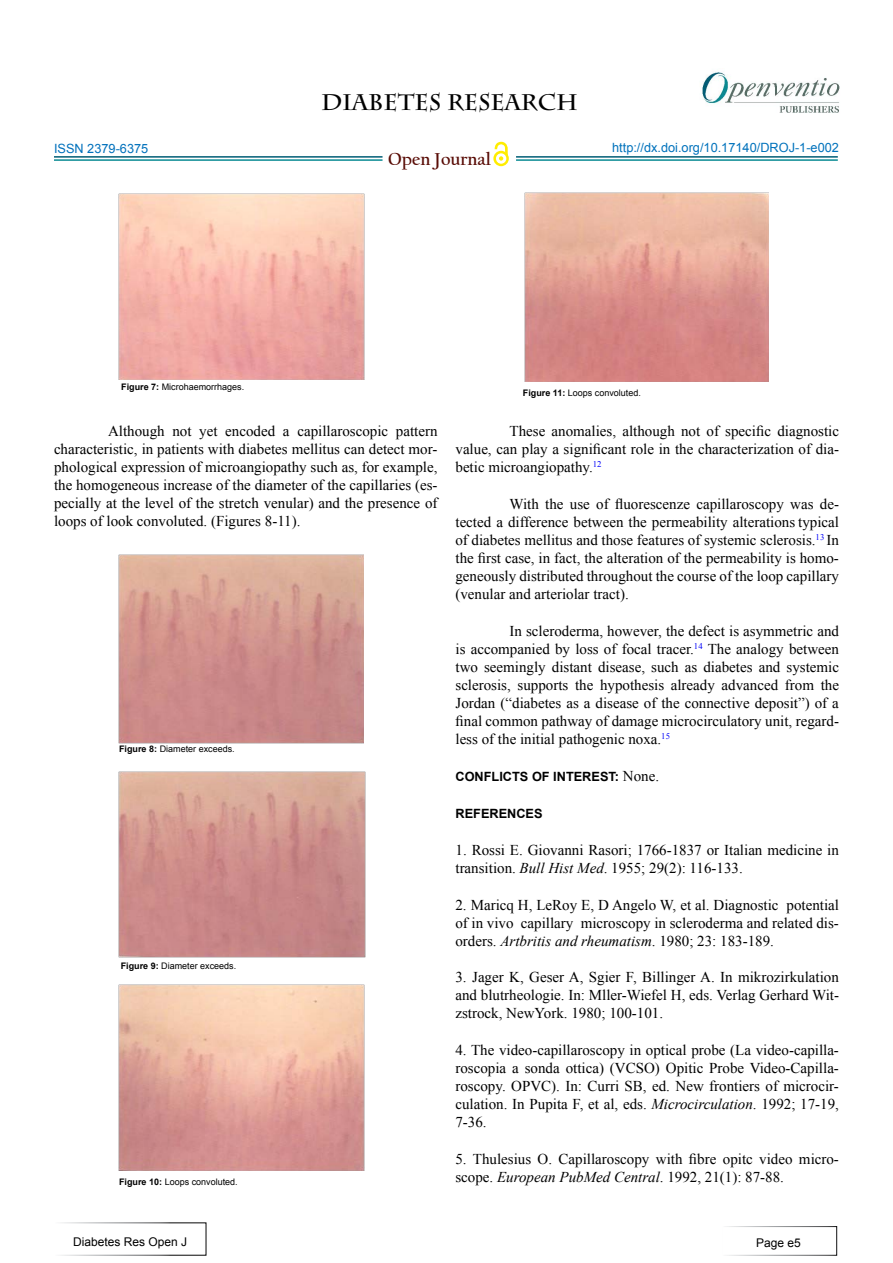
<style>
.page{position:relative;width:893px;height:1263px;background:#fff}
.page>*{position:absolute;margin:0;border:0;box-sizing:border-box;transform-origin:0 0}
.t1{font:700 22.5px "Charlemagne Std";color:#000}
.t2{font:700 18.15px "Californian FB";color:#580b05}
.t3{font:15px/18px "Times New Roman";color:#000;text-align:justify}
.t4{font:12.75px "Arial";color:#0072bc}
.t5{font:700 12.75px "Arial";color:#000}
.t6{font:12.75px "Arial";color:#0071bc}
.t7{font:12px "Arial";color:#000}
.t8{font:9px "Arial";color:#000}
.s1{font-weight:700}
.s2{font-family:"Times New Roman";font-weight:400;font-size:15px}
.s3{font-style:italic}
</style>
<div class="page">
<hr style="left:54px;top:156px;width:328px;height:2px;background:#015d75">
<hr style="left:54px;top:159px;width:328px;height:2px;background:#0a8b93">
<hr style="left:516px;top:156px;width:322px;height:2px;background:#015d75">
<hr style="left:516px;top:159px;width:322px;height:2px;background:#0a8b93">
<svg style="left:493px;top:151px;width:16px;height:15px"></svg>
<div style="left:496px;top:153px;width:10px;height:11px;background:#fff;border-radius:50%"></div>
<svg style="left:495px;top:141px;width:13px;height:20px"></svg>
<div style="left:54px;top:1222px;width:152px;height:33px;border:1px solid #fff"></div>
<div style="left:721px;top:1226px;width:116px;height:30px;border:1px solid #fff"></div>
<img style="left:702px;top:71px;width:138px;height:42px">
<img style="left:119px;top:193px;width:245px;height:187px">
<img style="left:119px;top:771px;width:246px;height:186px">
<img style="left:524px;top:193px;width:245px;height:189px">
<p class="t6" style="left:54px;top:141px;width:96px">ISSN 2379-6375</p>
<h1 class="t1" style="left:321px;top:89px;width:258px">DIABETES RESEARCH</h1>
<p class="t2" style="left:388px;top:148px;width:104px">Open Journal</p>
<p class="t4" style="left:612px;top:139px;width:228px">http://dx.doi.org/10.17140/DROJ-1-e002</p>
<p class="t8" style="left:121px;top:381px;width:125px"><span class="s1">Figure 7:</span> Microhaemorrhages.</p>
<p class="t8" style="left:523px;top:387px;width:120px"><span class="s1">Figure 11:</span> Loops convoluted.</p>
<p class="t3" style="left:54px;top:422px;width:385px;text-indent:54px">Although not yet encoded a capillaroscopic pattern characteristic, in patients with diabetes mellitus can detect mor&shy;phological expression of microangiopathy such as, for example, the homogeneous increase of the diameter of the capillaries (es&shy;pecially at the level of the stretch venular) and the presence of loops of look convoluted. (Figures 8-11).</p>
<p class="t3" style="left:455px;top:422px;width:385px;text-indent:54px">These anomalies, although not of specific diagnostic value, can play a significant role in the characterization of dia&shy;betic microangiopathy.<sup>12</sup></p>
<p class="t3" style="left:455px;top:495px;width:385px;text-indent:54px">With the use of fluorescenze capillaroscopy was de&shy;tected a difference between the permeability alterations typical of diabetes mellitus and those features of systemic sclerosis.<sup>13</sup> In the first case, in fact, the alteration of the permeability is homo&shy;geneously distributed throughout the course of the loop capillary (venular and arteriolar tract).</p>
<p class="t3" style="left:455px;top:622px;width:385px;text-indent:54px">In scleroderma, however, the defect is asymmetric and is accompanied by loss of focal tracer.<sup>14</sup> The analogy between two seemingly distant disease, such as diabetes and systemic sclerosis, supports the hypothesis already advanced from the Jordan (“diabetes as a disease of the connective deposit”) of a final common pathway of damage microcirculatory unit, regard&shy;less of the initial pathogenic noxa.<sup>15</sup></p>
<p class="t5" style="left:455px;top:768px;width:205px">CONFLICTS OF INTEREST: <span class="s2">None.</span></p>
<p class="t5" style="left:455px;top:805px;width:89px">REFERENCES</p>
<p class="t3" style="left:455px;top:840px;width:385px">1. Rossi E. Giovanni Rasori; 1766-1837 or Italian medicine in transition. <span class="s3">Bull Hist Med</span>. 1955; 29(2): 116-133.</p>
<p class="t3" style="left:455px;top:895px;width:385px">2. Maricq H, LeRoy E, D Angelo W, et al. Diagnostic potential of in vivo capillary microscopy in scleroderma and related dis&shy;orders. <span class="s3">Artbritis and rheumatism</span>. 1980; 23: 183-189.</p>
<p class="t3" style="left:455px;top:968px;width:385px">3. Jager K, Geser A, Sgier F, Billinger A. In mikrozirkulation and blutrheologie. In: Mller-Wiefel H, eds. Verlag Gerhard Wit&shy;zstrock, NewYork. 1980; 100-101.</p>
<p class="t3" style="left:455px;top:1041px;width:385px">4. The video-capillaroscopy in optical probe (La video-capilla&shy;roscopia a sonda ottica) (VCSO) Opitic Probe Video-Capilla&shy;roscopy. OPVC). In: Curri SB, ed. New frontiers of microcir&shy;culation. In Pupita F, et al, eds. <span class="s3">Microcirculation</span>. 1992; 17-19, 7-36.</p>
<p class="t3" style="left:455px;top:1150px;width:385px">5. Thulesius O. Capillaroscopy with fibre opitc video micro&shy;scope. <span class="s3">European PubMed Central</span>. 1992, 21(1): 87-88.</p>
<p class="t8" style="left:119px;top:743px;width:117px"><span class="s1">Figure 8:</span> Diameter exceeds.</p>
<p class="t8" style="left:121px;top:960px;width:117px"><span class="s1">Figure 9:</span> Diameter exceeds.</p>
<p class="t8" style="left:119px;top:1176px;width:120px"><span class="s1">Figure 10:</span> Loops convoluted.</p>
<p class="t7" style="left:73px;top:1234px;width:116px">Diabetes Res Open J</p>
<p class="t7" style="left:756px;top:1235px;width:46px">Page e5</p>
</div>
